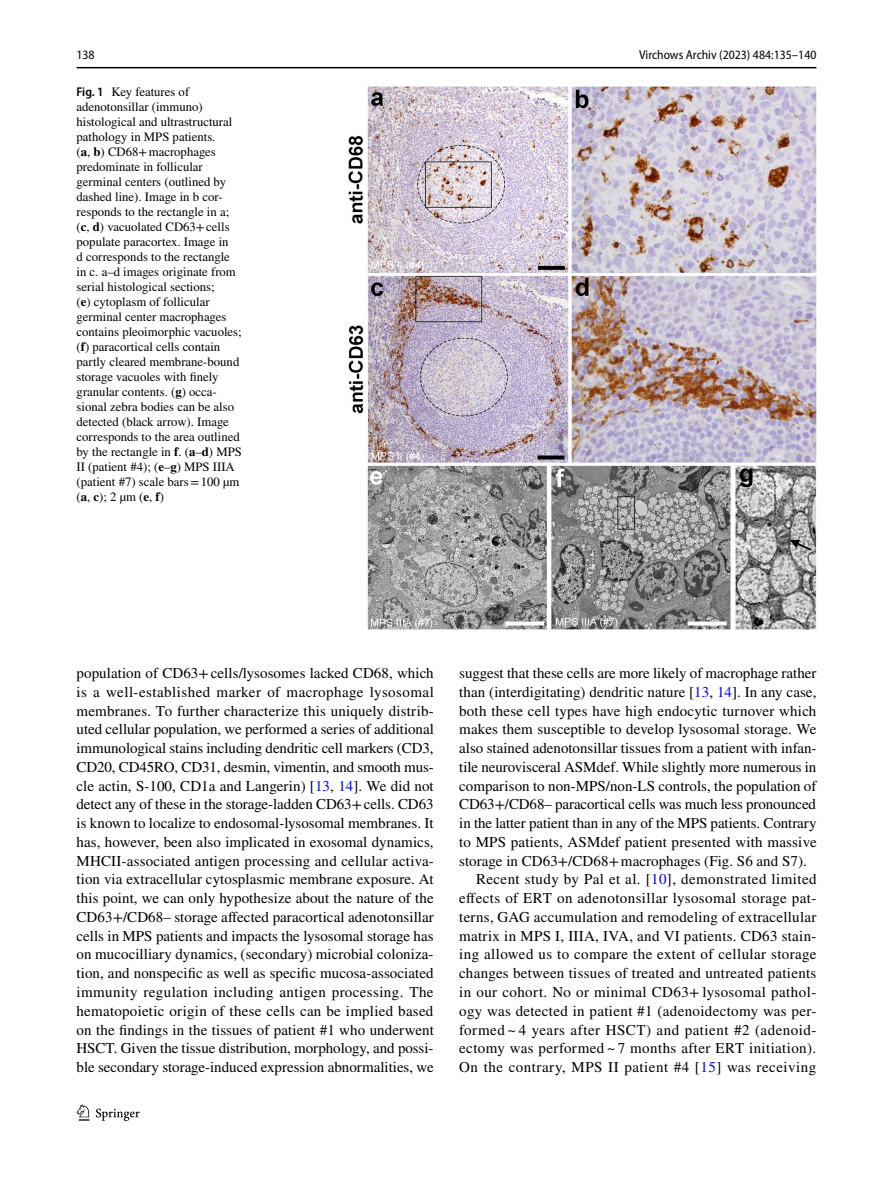
<style>
.page{position:relative;width:893px;height:1187px;background:#fff}
.page>*{position:absolute;margin:0;border:0;box-sizing:border-box;transform-origin:0 0}
.t1{font:15px/18.8px "STIX";letter-spacing:.015em;color:#000;text-align:justify}
.t2{font:15px "STIX";letter-spacing:-.005em;color:#000}
.t3{font:15px "STIX";letter-spacing:.035em;color:#000}
.t4{font:12.75px/15px "STIX";color:#000}
.t5{font:semi-condensed 12.75px "Myriad Pro";color:#000}
.s1{font-family:"Myriad Pro";font-weight:600;font-stretch:semi-condensed}
.s2{font-weight:700}
.s3{color:#00f}
</style>
<div class="page">
<hr style="left:77px;top:67px;width:739px;height:1px;background:#000">
<svg style="left:77px;top:1104px;width:12px;height:16px"></svg>
<svg style="left:96px;top:1108px;width:44px;height:12px"></svg>
<img style="left:349px;top:87px;width:467px;height:542px">
<p class="t5" style="left:77px;top:48px;width:20px">138</p>
<p class="t5" style="left:639px;top:48px;width:179px">Virchows Archiv (2023) 484:135–140</p>
<p class="t4" style="left:77px;top:85px;width:167px"><span class="s1">Fig. 1</span> Key features of adenotonsillar (immuno) histological and ultrastructural pathology in MPS patients.<br>(<span class="s2">a</span>, <span class="s2">b</span>) CD68+macrophages predominate in follicular germinal centers (outlined by dashed line). Image in b cor&shy;responds to the rectangle in a; (<span class="s2">c</span>, <span class="s2">d</span>) vacuolated CD63+cells populate paracortex. Image in<br>d corresponds to the rectangle in c. a–d images originate from serial histological sections;<br>(<span class="s2">e</span>) cytoplasm of follicular germinal center macrophages contains pleoimorphic vacuoles; (<span class="s2">f</span>) paracortical cells contain partly cleared membrane-bound storage vacuoles with finely granular contents. (<span class="s2">g</span>) occa&shy;sional zebra bodies can be also detected (black arrow). Image corresponds to the area outlined by the rectangle in <span class="s2">f</span>. (<span class="s2">a</span>–<span class="s2">d</span>) MPS<br>II (patient #4); (<span class="s2">e</span>–<span class="s2">g</span>) MPS IIIA (patient #7) scale bars=100 µm (<span class="s2">a</span>, <span class="s2">c</span>); 2 µm (<span class="s2">e</span>, <span class="s2">f</span>)</p>
<p class="t1" style="left:77px;top:664px;width:359px">population of CD63+cells/lysosomes lacked CD68, which is a well-established marker of macrophage lysosomal membranes. To further characterize this uniquely distrib&shy;uted cellular population, we performed a series of additional immunological stains including dendritic cell markers (CD3, CD20, CD45RO, CD31, desmin, vimentin, and smooth mus&shy;cle actin, S-100, CD1a and Langerin) [<span class="s3">13</span>, <span class="s3">14</span>]. We did not detect any of these in the storage-ladden CD63+cells. CD63 is known to localize to endosomal-lysosomal membranes. It has, however, been also implicated in exosomal dynamics, MHCII-associated antigen processing and cellular activa&shy;tion via extracellular cytosplasmic membrane exposure. At this point, we can only hypothesize about the nature of the CD63+/CD68– storage affected paracortical adenotonsillar cells in MPS patients and impacts the lysosomal storage has on mucocilliary dynamics, (secondary) microbial coloniza&shy;tion, and nonspecific as well as specific mucosa-associated immunity regulation including antigen processing. The hematopoietic origin of these cells can be implied based on the findings in the tissues of patient #1 who underwent HSCT. Given the tissue distribution, morphology, and possi&shy;ble secondary storage-induced expression abnormalities, we</p>
<p class="t1" style="left:459px;top:664px;width:359px">suggest that these cells are more likely of macrophage rather</p>
<p class="t1" style="left:459px;top:683px;width:359px">than (interdigitating) dendritic nature [<span class="s3">13</span>, <span class="s3">14</span>]. In any case,</p>
<p class="t1" style="left:459px;top:702px;width:359px">both these cell types have high endocytic turnover which</p>
<p class="t1" style="left:459px;top:721px;width:359px">makes them susceptible to develop lysosomal storage. We</p>
<p class="t1" style="left:459px;top:739px;width:359px">also stained adenotonsillar tissues from a patient with infan-</p>
<p class="t2" style="left:459px;top:756px;width:359px">tile neurovisceral ASMdef. While slightly more numerous in</p>
<p class="t1" style="left:459px;top:777px;width:359px">comparison to non-MPS/non-LS controls, the population of</p>
<p class="t2" style="left:459px;top:794px;width:358px">CD63+/CD68– paracortical cells was much less pronounced</p>
<p class="t2" style="left:459px;top:812px;width:359px">in the latter patient than in any of the MPS patients. Contrary</p>
<p class="t1" style="left:459px;top:833px;width:359px">to MPS patients, ASMdef patient presented with massive</p>
<p class="t1" style="left:459px;top:852px;width:349px">storage in CD63+/CD68+macrophages (Fig. S6 and S7).</p>
<p class="t1" style="left:476px;top:871px;width:342px">Recent study by Pal et al. [<span class="s3">10</span>], demonstrated limited</p>
<p class="t1" style="left:459px;top:889px;width:359px">effects of ERT on adenotonsillar lysosomal storage pat-</p>
<p class="t1" style="left:459px;top:908px;width:359px">terns, GAG accumulation and remodeling of extracellular</p>
<p class="t1" style="left:459px;top:927px;width:359px">matrix in MPS I, IIIA, IVA, and VI patients. CD63 stain-</p>
<p class="t1" style="left:459px;top:946px;width:359px">ing allowed us to compare the extent of cellular storage</p>
<p class="t1" style="left:459px;top:964px;width:359px">changes between tissues of treated and untreated patients</p>
<p class="t1" style="left:459px;top:983px;width:359px">in our cohort. No or minimal CD63+ lysosomal pathol-</p>
<p class="t1" style="left:459px;top:1002px;width:359px">ogy was detected in patient #1 (adenoidectomy was per-</p>
<p class="t3" style="left:459px;top:1019px;width:359px">formed ~ 4 years after HSCT) and patient #2 (adenoid-</p>
<p class="t1" style="left:459px;top:1039px;width:359px">ectomy was performed ~ 7 months after ERT initiation).</p>
<p class="t3" style="left:459px;top:1056px;width:359px">On the contrary, MPS II patient #4 [<span class="s3">15</span>] was receiving</p>
</div>
